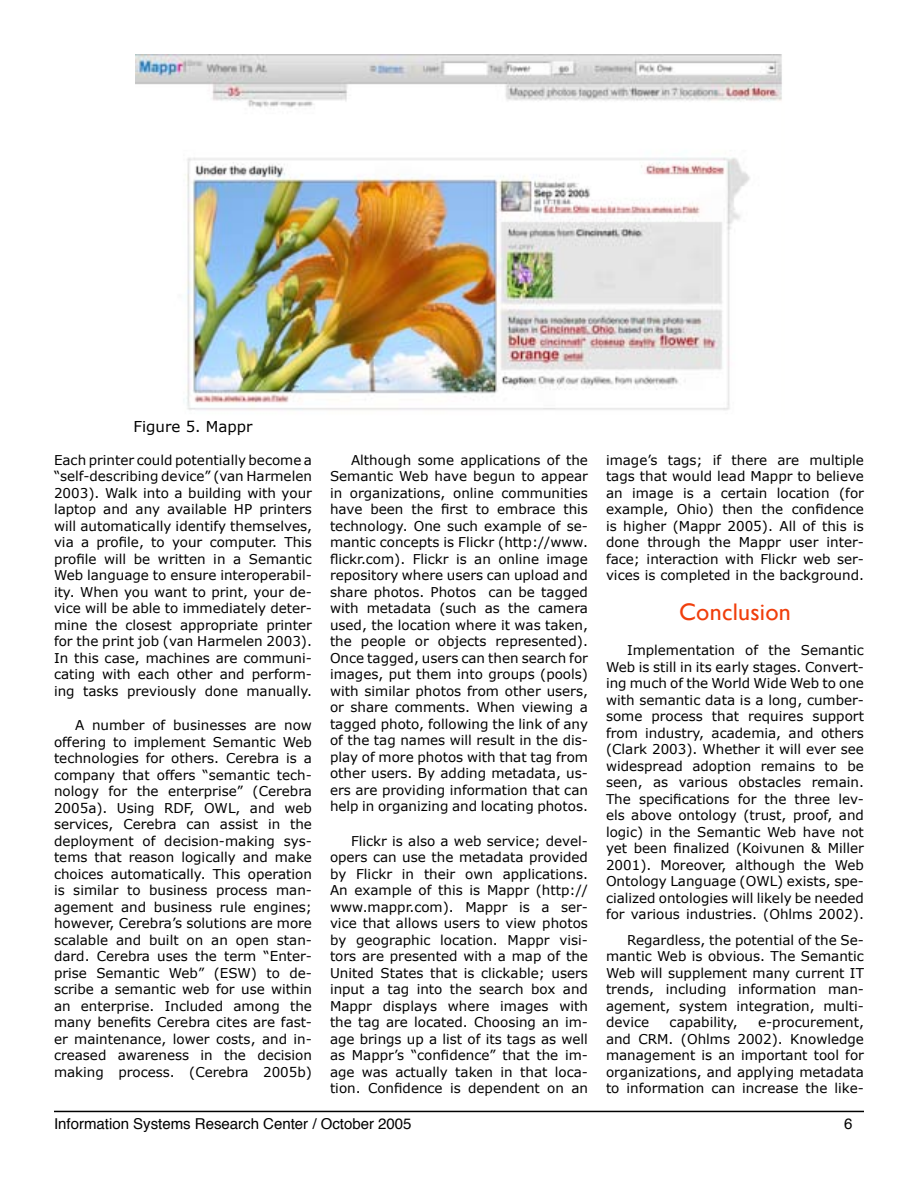
<style>
.page{position:relative;width:918px;height:1188px;background:#fff}
.page>*{position:absolute;margin:0;border:0;box-sizing:border-box;transform-origin:0 0}
.t1{font:24px "Gill Sans";letter-spacing:.01em;color:#f03e0c}
.t2{font:15px "Helvetica";color:#000}
.t3{font:15px "Verdana";color:#000}
.t4{font:13.5px/16.5px "Verdana";color:#000;text-align:justify}
</style>
<div class="page">
<hr style="left:54px;top:1111px;width:810px;height:1px;background:#000">
<img style="left:135px;top:54px;width:647px;height:356px">
<p class="t3" style="left:134px;top:417px;width:121px">Figure 5. Mappr</p>
<p class="t4" style="left:54px;top:451px;width:260px">Each printer could potentially become a “self-describing device” (van Harmelen 2003). Walk into a building with your laptop and any available HP printers will automatically identify themselves, via a profile, to your computer. This profile will be written in a Semantic Web language to ensure interoperabil&shy;ity. When you want to print, your de&shy;vice will be able to immediately deter&shy;mine the closest appropriate printer for the print job (van Harmelen 2003).<br>In this case, machines are communi&shy;cating with each other and perform&shy;ing tasks previously done manually.</p>
<p class="t4" style="left:54px;top:717px;width:260px;text-indent:21px">A number of businesses are now offering to implement Semantic Web technologies for others. Cerebra is a company that offers “semantic tech&shy;nology for the enterprise” (Cerebra 2005a). Using RDF, OWL, and web services, Cerebra can assist in the deployment of decision-making sys&shy;tems that reason logically and make choices automatically. This operation is similar to business process man&shy;agement and business rule engines; however, Cerebra’s solutions are more scalable and built on an open stan&shy;dard. Cerebra uses the term “Enter&shy;prise Semantic Web” (ESW) to de&shy;scribe a semantic web for use within an enterprise. Included among the many benefits Cerebra cites are fast&shy;er maintenance, lower costs, and in&shy;creased awareness in the decision making process. (Cerebra 2005b)</p>
<p class="t4" style="left:330px;top:451px;width:260px;text-indent:21px">Although some applications of the Semantic Web have begun to appear in organizations, online communities have been the first to embrace this technology. One such example of se&shy;mantic concepts is Flickr (http://www. flickr.com). Flickr is an online image repository where users can upload and share photos. Photos can be tagged with metadata (such as the camera used, the location where it was taken, the people or objects represented).<br>Once tagged, users can then search for images, put them into groups (pools) with similar photos from other users, or share comments. When viewing a tagged photo, following the link of any of the tag names will result in the dis&shy;play of more photos with that tag from other users. By adding metadata, us&shy;ers are providing information that can help in organizing and locating photos.</p>
<p class="t4" style="left:330px;top:832px;width:260px;text-indent:21px">Flickr is also a web service; devel&shy;opers can use the metadata provided by Flickr in their own applications.<br>An example of this is Mappr (http:// www.mappr.com). Mappr is a ser&shy;vice that allows users to view photos by geographic location. Mappr visi&shy;tors are presented with a map of the United States that is clickable; users input a tag into the search box and Mappr displays where images with the tag are located. Choosing an im&shy;age brings up a list of its tags as well as Mappr’s “confidence” that the im&shy;age was actually taken in that loca&shy;tion. Confidence is dependent on an</p>
<p class="t2" style="left:54px;top:1111px;width:359px">Information Systems Research Center / October 2005</p>
<p class="t4" style="left:606px;top:451px;width:260px">image’s tags; if there are multiple tags that would lead Mappr to believe an image is a certain location (for example, Ohio) then the confidence is higher (Mappr 2005). All of this is done through the Mappr user inter&shy;face; interaction with Flickr web ser&shy;vices is completed in the background.</p>
<h1 class="t1" style="left:679px;top:598px;width:113px">Conclusion</h1>
<p class="t4" style="left:606px;top:642px;width:260px;text-indent:21px">Implementation of the Semantic Web is still in its early stages. Convert&shy;ing much of the World Wide Web to one with semantic data is a long, cumber&shy;some process that requires support from industry, academia, and others (Clark 2003). Whether it will ever see widespread adoption remains to be seen, as various obstacles remain.<br>The specifications for the three lev&shy;els above ontology (trust, proof, and logic) in the Semantic Web have not yet been finalized (Koivunen &amp; Miller 2001). Moreover, although the Web Ontology Language (OWL) exists, spe&shy;cialized ontologies will likely be needed for various industries. (Ohlms 2002).</p>
<p class="t4" style="left:606px;top:931px;width:260px;text-indent:21px">Regardless, the potential of the Se&shy;mantic Web is obvious. The Semantic Web will supplement many current IT trends, including information man&shy;agement, system integration, multi&shy;device</p>
<p class="t4" style="left:670px;top:1014px;width:70px">capability,</p>
<p class="t4" style="left:606px;top:1014px;width:260px;text-indent:152px">e-procurement, and CRM. (Ohlms 2002). Knowledge management is an important tool for organizations, and applying metadata to information can increase the like-</p>
</div>
